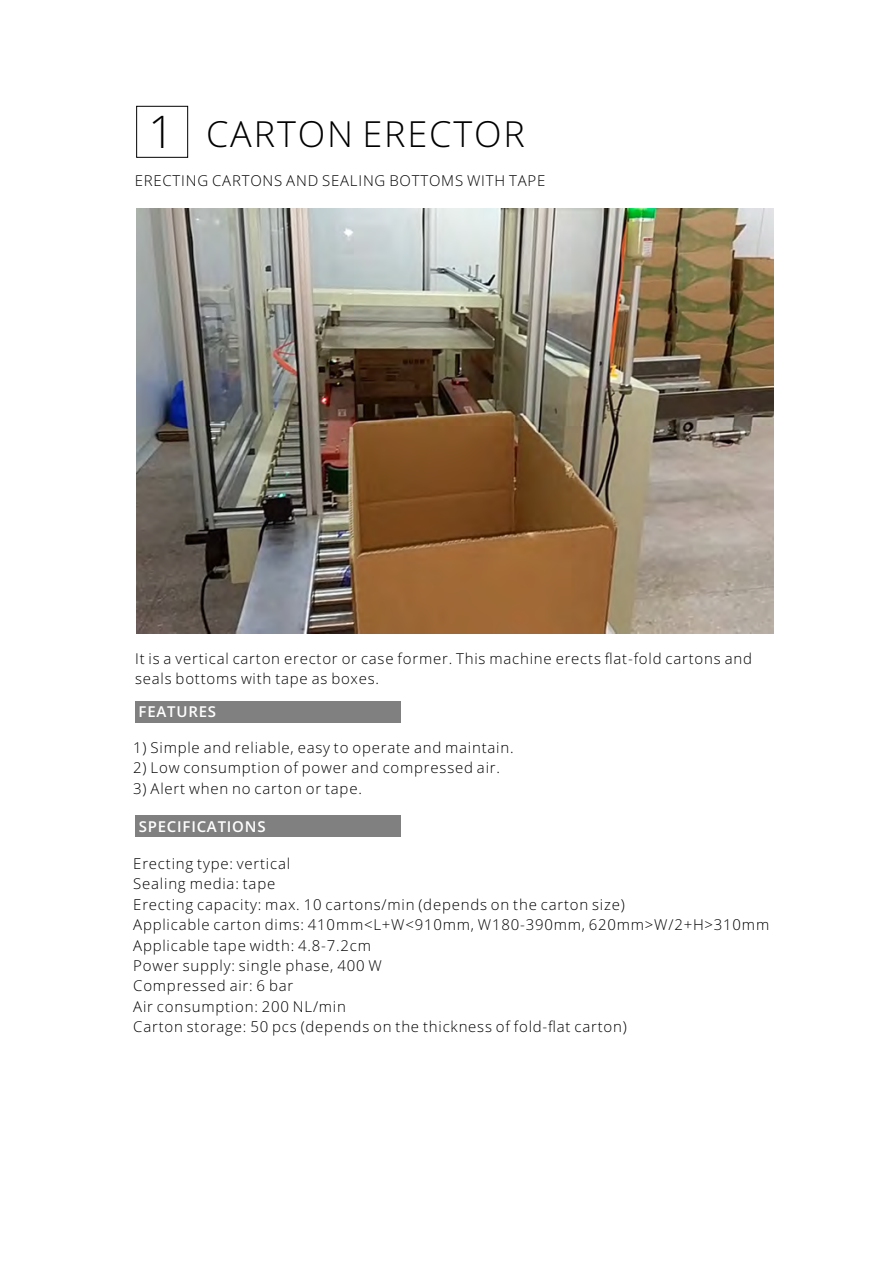
<style>
.page{position:relative;width:893px;height:1263px;background:#fff}
.page>*{position:absolute;margin:0;border:0;box-sizing:border-box;transform-origin:0 0}
.t1{font:300 36px "Open Sans";letter-spacing:.05em;color:#000}
.t2{font:300 15px/20.4px "Open Sans";letter-spacing:.05em;color:#000}
.t3{font:600 15px "Open Sans";letter-spacing:.05em;color:#fff}
.s1{font-size:45px}
</style>
<div class="page">
<div style="left:136px;top:106px;width:52px;height:52px;border:1px solid #000"></div>
<img style="left:136px;top:208px;width:638px;height:426px">
<div style="left:135px;top:701px;width:266px;height:21px;background:#808080"></div>
<div style="left:135px;top:815px;width:266px;height:22px;background:#808080"></div>
<h2 class="t1" style="left:149px;top:119px;width:378px"><span class="s1">1</span> CARTON ERECTOR</h2>
<p class="t2" style="left:135px;top:172px;width:412px">ERECTING CARTONS AND SEALING BOTTOMS WITH TAPE</p>
<p class="t2" style="left:135px;top:649px;width:618px">It is a vertical carton erector or case former. This machine erects flat-fold cartons and seals bottoms with tape as boxes.</p>
<p class="t3" style="left:139px;top:706px;width:79px">FEATURES</p>
<p class="t2" style="left:133px;top:739px;width:382px">1) Simple and reliable, easy to operate and maintain.</p>
<p class="t2" style="left:133px;top:759px;width:368px">2) Low consumption of power and compressed air.</p>
<p class="t2" style="left:133px;top:779px;width:230px">3) Alert when no carton or tape.</p>
<p class="t3" style="left:139px;top:820px;width:128px">SPECIFICATIONS</p>
<p class="t2" style="left:133px;top:855px;width:637px">Erecting type: vertical<br>Sealing media: tape<br>Erecting capacity: max. 10 cartons/min (depends on the carton size)<br>Applicable carton dims: 410mm&lt;L+W&lt;910mm, W180-390mm, 620mm&gt;W/2+H&gt;310mm Applicable tape width: 4.8-7.2cm<br>Power supply: single phase, 400 W<br>Compressed air: 6 bar<br>Air consumption: 200 NL/min<br>Carton storage: 50 pcs (depends on the thickness of fold-flat carton)</p>
</div>
